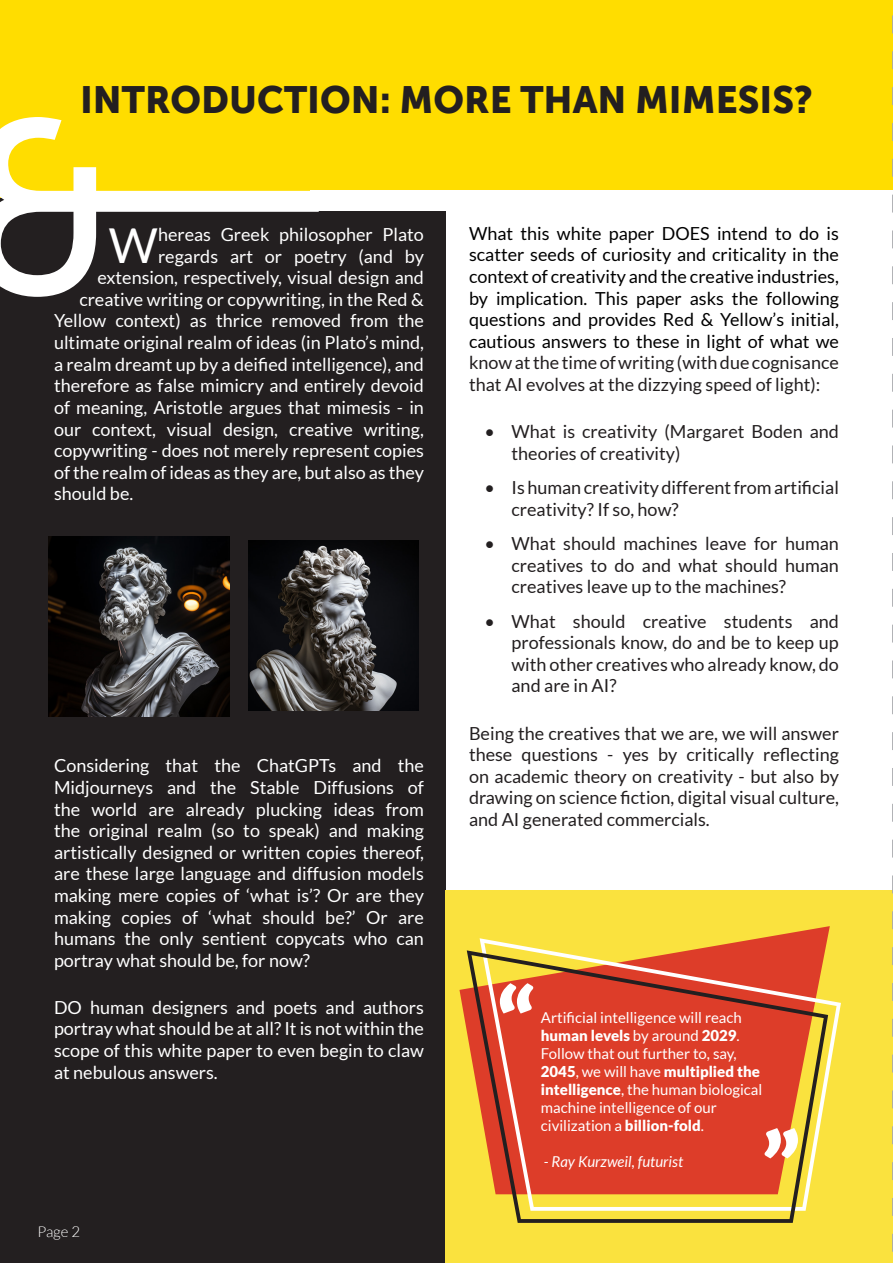
<style>
.page{position:relative;width:893px;height:1263px;background:#fff}
.page>*{position:absolute;margin:0;border:0;box-sizing:border-box;transform-origin:0 0}
.Paragraph_Style_1{font:48.15px "Lato";color:#fff}
.Subheading_1{font:37.5px "Museo Sans 900";color:#231f20}
.Paragraph_Style_1-2{font:18px/21.6px "Lato";color:#fff;text-align:justify}
.Paragraph_Style_1-3{font:18px/21.6px "Lato";color:#231f20;text-align:justify}
.Paragraph_Style_1-4{font:18px/21.6px "Lato";color:#000;text-align:justify}
.t1{font:15px/18px "Lato";color:#fff}
.t2{font:italic 15px "Lato";color:#fff}
.t3{font:300 15px "Lato";color:#fff}
.s1{color:#231f20}
.s2{font-weight:900}
</style>
<div class="page">
<div style="left:0;top:68px;width:446px;height:1195px;background:#231f20"></div>
<div style="left:0;top:0;width:893px;height:198px;background:#fd0"></div>
<svg style="left:0;top:117px;width:319px;height:180px"></svg>
<div style="left:311px;top:190px;width:582px;height:21px;background:#fff"></div>
<img style="left:49px;top:536px;width:180px;height:180px">
<img style="left:249px;top:541px;width:170px;height:170px">
<div style="left:446px;top:890px;width:447px;height:372px;background:#fae23e"></div>
<svg style="left:459px;top:926px;width:371px;height:106px"></svg>
<svg style="left:480px;top:938px;width:361px;height:141px"></svg>
<svg style="left:467px;top:950px;width:361px;height:273px;fill:#dd3d29"></svg>
<svg style="left:500px;top:983px;width:33px;height:30px"></svg>
<svg style="left:764px;top:1128px;width:34px;height:30px"></svg>
<svg style="left:892px;top:15px;width:1px;height:1248px"></svg>
<p class="Subheading_1" style="left:80px;top:79px;width:734px">INTRODUCTION: MORE THAN MIMESIS?</p>
<p class="Paragraph_Style_1" style="left:109px;top:218px;width:51px">W</p>
<p class="Paragraph_Style_1-2" style="left:158px;top:224px;width:267px">hereas Greek philosopher Plato</p>
<p class="Paragraph_Style_1-2" style="left:158px;top:245px;width:267px">regards art or poetry (and by</p>
<p class="Paragraph_Style_1-2" style="left:98px;top:267px;width:328px">extension, respectively, visual design and</p>
<p class="Paragraph_Style_1-2" style="left:79px;top:288px;width:346px">creative writing or copywriting, in the Red &amp;</p>
<p class="Paragraph_Style_1-2" style="left:54px;top:310px;width:371px">Yellow context) as thrice removed from the</p>
<p class="Paragraph_Style_1-2" style="left:54px;top:332px;width:371px">ultimate original realm of ideas (in Plato’s mind,</p>
<p class="Paragraph_Style_1-2" style="left:54px;top:353px;width:371px">a realm dreamt up by a deified intelligence), and</p>
<p class="Paragraph_Style_1-2" style="left:54px;top:375px;width:371px">therefore as false mimicry and entirely devoid</p>
<p class="Paragraph_Style_1-2" style="left:54px;top:396px;width:371px">of meaning, Aristotle argues that mimesis - in</p>
<p class="Paragraph_Style_1-2" style="left:54px;top:418px;width:371px">our context, visual design, creative writing,</p>
<p class="Paragraph_Style_1-2" style="left:54px;top:440px;width:371px">copywriting - does not merely represent copies</p>
<p class="Paragraph_Style_1-2" style="left:54px;top:461px;width:371px">of the realm of ideas as they are, but also as they</p>
<p class="Paragraph_Style_1-2" style="left:54px;top:483px;width:81px">should be.</p>
<p class="Paragraph_Style_1-2" style="left:54px;top:755px;width:371px">Considering that the ChatGPTs and the Midjourneys and the Stable Diffusions of the world are already plucking ideas from the original realm (so to speak) and making artistically designed or written copies thereof, are these large language and diffusion models making mere copies of ‘what is’? Or are they making copies of ‘what should be?’ Or are humans the only sentient copycats who can portray what should be, for now?</p>
<p class="Paragraph_Style_1-2" style="left:54px;top:996px;width:371px">DO human designers and poets and authors portray what should be at all? It is not within the scope of this white paper to even begin to claw at nebulous answers.</p>
<p class="t3" style="left:38px;top:1224px;width:44px">Page 2</p>
<p class="Paragraph_Style_1-4" style="left:469px;top:222px;width:371px">What this white paper DOES intend to do is scatter seeds of curiosity and criticality in the context of creativity and the creative industries, by implication. This paper asks the following questions and provides Red &amp; Yellow’s initial, cautious answers to these in light of what we <span class="s1">know at the time of writing (with due cognisance that AI evolves at the dizzying speed of light):</span></p>
<p class="Paragraph_Style_1-3" style="left:511px;top:421px;width:329px;text-indent:-27px">• What is creativity (Margaret Boden and theories of creativity)</p>
<p class="Paragraph_Style_1-3" style="left:511px;top:477px;width:329px;text-indent:-27px">• Is human creativity different from artificial creativity? If so, how?</p>
<p class="Paragraph_Style_1-3" style="left:511px;top:533px;width:329px;text-indent:-27px">• What should machines leave for human creatives to do and what should human creatives leave up to the machines?</p>
<p class="Paragraph_Style_1-3" style="left:511px;top:610px;width:329px;text-indent:-27px">• What should creative students and professionals know, do and be to keep up with other creatives who already know, do and are in AI?</p>
<p class="Paragraph_Style_1-3" style="left:469px;top:722px;width:371px">Being the creatives that we are, we will answer these questions - yes by critically reflecting on academic theory on creativity - but also by drawing on science fiction, digital visual culture, and AI generated commercials.</p>
<p class="t1" style="left:541px;top:1008px;width:223px">Artificial intelligence will reach <span class="s2">human levels</span> by around <span class="s2">2029</span>.<br>Follow that out further to, say,<br><span class="s2">2045</span>, we will have <span class="s2">multiplied the intelligence</span>, the human biological machine intelligence of our civilization a <span class="s2">billion-fold</span>.</p>
<p class="t2" style="left:544px;top:1153px;width:141px">- Ray Kurzweil, futurist</p>
</div>
